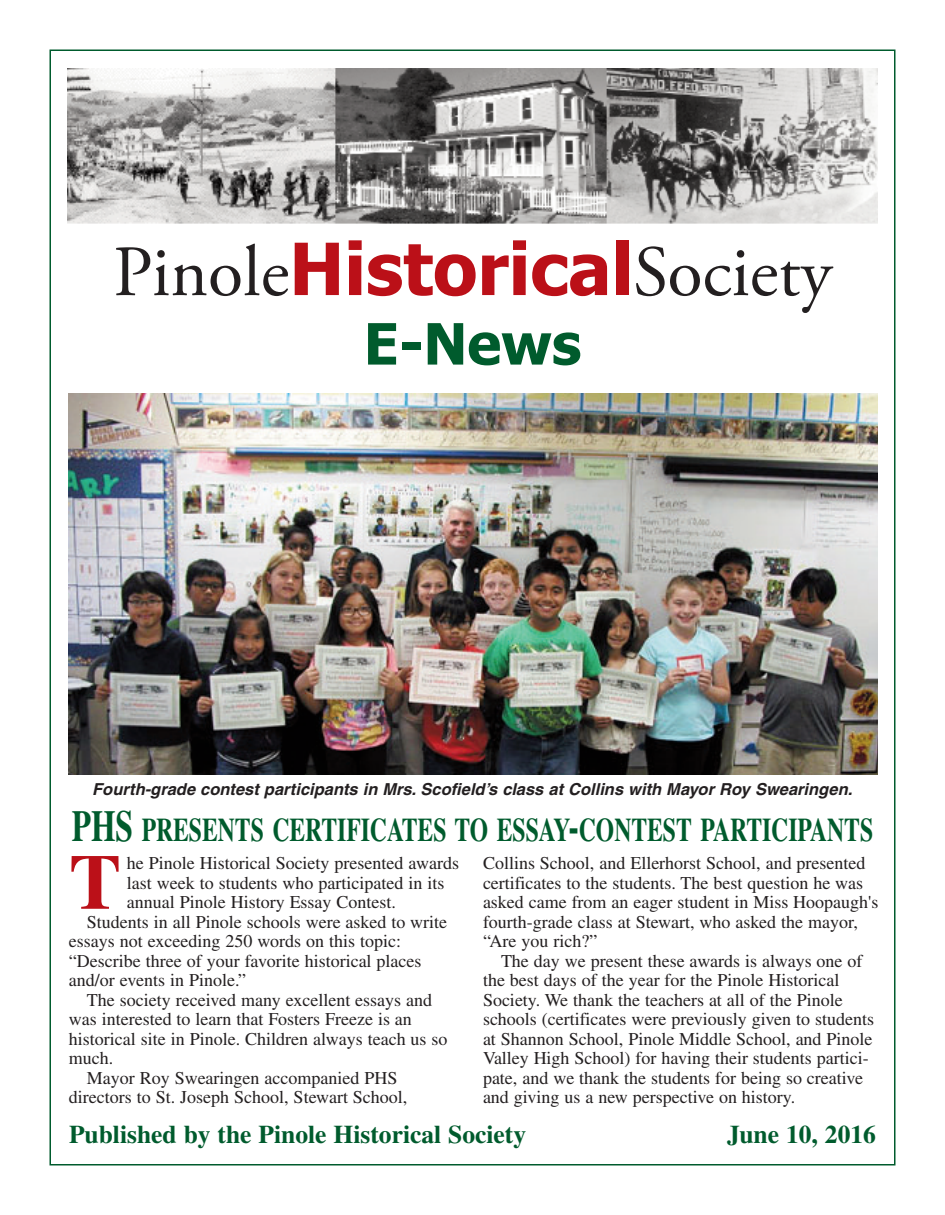
<style>
.page{position:relative;width:945px;height:1215px;background:#fff}
.page>*{position:absolute;margin:0;border:0;box-sizing:border-box;transform-origin:0 0}
.t1{font:700 78px "Times";color:#bb1018}
.t2{font:72px "Adobe Garamond Pro";color:#231f20}
.t3{font:700 57px "Tahoma";color:#005b2d}
.t4{font:700 33px "Times";color:#005b2d;scale:.71 1}
.t5{font:700 25.5px "Times";color:#005b2d}
.t6{font:18px/19.5px "Times";color:#231f20}
.t7{font:italic 700 16.5px "Helvetica";color:#231f20}
.s1{font-family:"Tahoma";font-weight:700;color:#bb1018}
.s2{font-size:44.1px}
</style>
<div class="page">
<img style="left:68px;top:69px;width:810px;height:155px">
<img style="left:68px;top:394px;width:810px;height:381px">
<h2 class="t2" style="left:113px;top:244px;width:720px">Pinole<span class="s1">Historical</span>Society</h2>
<h3 class="t3" style="left:364px;top:308px;width:219px">E-News</h3>
<p class="t7" style="left:92px;top:783px;width:762px">Fourth-grade contest participants in Mrs. Scofield’s class at Collins with Mayor Roy Swearingen.</p>
<h3 class="t4" style="left:72px;top:818px;width:1130px"><span class="s2">PHS</span> PRESENTS CERTIFICATES TO ESSAY<span class="s2">-</span>CONTEST PARTICIPANTS</h3>
<h1 class="t1" style="left:69px;top:856px;width:54px">T</h1>
<p class="t6" style="left:127px;top:855px;width:334px">he Pinole Historical Society presented awards</p>
<p class="t6" style="left:127px;top:875px;width:319px">last week to students who participated in its</p>
<p class="t6" style="left:127px;top:894px;width:271px">annual Pinole History Essay Contest.</p>
<p class="t6" style="left:87px;top:914px;width:362px">Students in all Pinole schools were asked to write</p>
<p class="t6" style="left:69px;top:933px;width:334px">essays not exceeding 250 words on this topic:</p>
<p class="t6" style="left:69px;top:953px;width:354px">“Describe three of your favorite historical places</p>
<p class="t6" style="left:69px;top:972px;width:179px">and/or events in Pinole.”</p>
<p class="t6" style="left:87px;top:992px;width:347px">The society received many excellent essays and</p>
<p class="t6" style="left:69px;top:1011px;width:344px">was interested to learn that Fosters Freeze is an</p>
<p class="t6" style="left:69px;top:1031px;width:380px">historical site in Pinole. Children always teach us so</p>
<p class="t6" style="left:69px;top:1050px;width:46px">much.</p>
<p class="t6" style="left:87px;top:1070px;width:312px">Mayor Roy Swearingen accompanied PHS</p>
<p class="t6" style="left:69px;top:1089px;width:340px">directors to St. Joseph School, Stewart School,</p>
<p class="t6" style="left:483px;top:855px;width:397px">Collins School, and Ellerhorst School, and presented certificates to the students. The best question he was asked came from an eager student in Miss Hoopaugh's fourth-grade class at Stewart, who asked the mayor, “Are you rich?”</p>
<p class="t6" style="left:483px;top:953px;width:393px;text-indent:18px">The day we present these awards is always one of the best days of the year for the Pinole Historical Society. We thank the teachers at all of the Pinole schools (certificates were previously given to students at Shannon School, Pinole Middle School, and Pinole Valley High School) for having their students partici&shy;pate, and we thank the students for being so creative and giving us a new perspective on history.</p>
<h3 class="t5" style="left:69px;top:1126px;width:459px">Published by the Pinole Historical Society</h3>
<h3 class="t5" style="left:727px;top:1126px;width:150px">June 10, 2016</h3>
</div>
